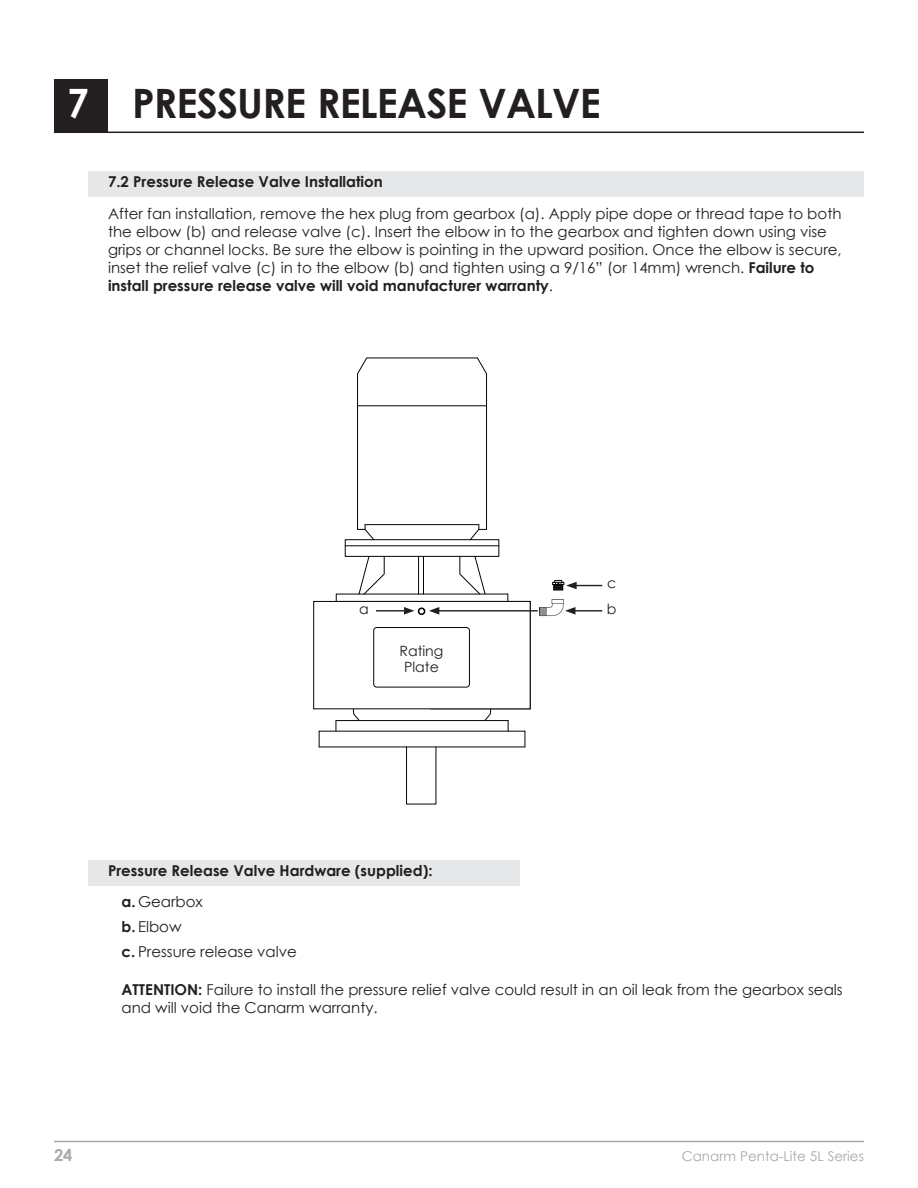
<style>
.page{position:relative;width:918px;height:1188px;background:#fff}
.page>*{position:absolute;margin:0;border:0;box-sizing:border-box;transform-origin:0 0}
.t1{font:700 40.5px "Century Gothic";letter-spacing:-.02em;color:#231f20}
.t2{font:700 16.5px "Century Gothic";color:#a8a9ad}
.t3{font:15px/18px "Century Gothic";color:#231f20}
.t4{font:700 15px/31.5px "Century Gothic";color:#231f20}
.t5{font:14.1px/17px "Century Gothic";color:#231f20;text-align:center}
.t6{font:13.5px "Century Gothic";color:#a8a9ad}
.s1{color:#fff}
.s2{font-weight:700}
.s3{font-weight:400}
</style>
<div class="page">
<div style="left:54px;top:79px;width:54px;height:54px;background:#231f20"></div>
<hr style="left:54px;top:132px;width:810px;height:1px;background:#231f20">
<hr style="left:54px;top:1141px;width:810px;height:1px;background:#a8a9ad">
<div style="left:88px;top:172px;width:776px;height:25px;background:#e6e7e9"></div>
<div style="left:88px;top:860px;width:432px;height:25px;background:#e6e7e9"></div>
<hr style="left:319px;top:747px;width:206px;height:1px;background:#040503">
<hr style="left:319px;top:731px;width:206px;height:1px;background:#040503">
<svg style="left:525px;top:731px;width:1px;height:16px"></svg>
<svg style="left:319px;top:731px;width:1px;height:16px"></svg>
<div style="left:406px;top:747px;width:30px;height:57px;border:1px solid #040503"></div>
<div style="left:313px;top:601px;width:217px;height:108px;border:1px solid #040503"></div>
<svg style="left:552px;top:580px;width:50px;height:11px"></svg>
<hr style="left:437px;top:610px;width:101px;height:2px;background:#231f20">
<img style="left:540px;top:599px;width:24px;height:17px">
<hr style="left:573px;top:610px;width:29px;height:2px;background:#231f20">
<svg style="left:565px;top:607px;width:10px;height:8px"></svg>
<svg style="left:336px;top:357px;width:173px;height:374px"></svg>
<div style="left:352px;top:604px;width:24px;height:14px;background:#fff"></div>
<h1 class="t1" style="left:68px;top:73px;width:535px"><span class="s1">7</span> PRESSURE RELEASE VALVE</h1>
<p class="t4" style="left:108px;top:166px;width:276px">7.2 Pressure Release Valve Installation</p>
<p class="t3" style="left:108px;top:204px;width:735px">After fan installation, remove the hex plug from gearbox (a). Apply pipe dope or thread tape to both the elbow (b) and release valve (c). Insert the elbow in to the gearbox and tighten down using vise grips or channel locks. Be sure the elbow is pointing in the upward position. Once the elbow is secure, inset the relief valve (c) in to the elbow (b) and tighten using a 9/16” (or 14mm) wrench. <span class="s2">Failure to install pressure release valve will void manufacturer warranty</span>.</p>
<p class="t5" style="left:607px;top:575px;width:11px">c</p>
<p class="t5" style="left:359px;top:601px;width:11px">a</p>
<p class="t5" style="left:607px;top:600px;width:11px">b</p>
<p class="t5" style="left:399px;top:642px;width:45px">Rating<br>Plate</p>
<p class="t4" style="left:122px;top:854px;width:313px;text-indent:-14px">Pressure Release Valve Hardware (supplied): a. <span class="s3">Gearbox</span></p>
<p class="t3" style="left:122px;top:914px;width:177px;line-height:24.8px"><span class="s2">b.</span> Elbow<br><span class="s2">c.</span> Pressure release valve</p>
<p class="t3" style="left:122px;top:981px;width:723px"><span class="s2">ATTENTION:</span> Failure to install the pressure relief valve could result in an oil leak from the gearbox seals and will void the Canarm warranty.</p>
<p class="t2" style="left:54px;top:1143px;width:20px">24</p>
<p class="t6" style="left:682px;top:1147px;width:184px">Canarm Penta-Lite 5L Series</p>
</div>
